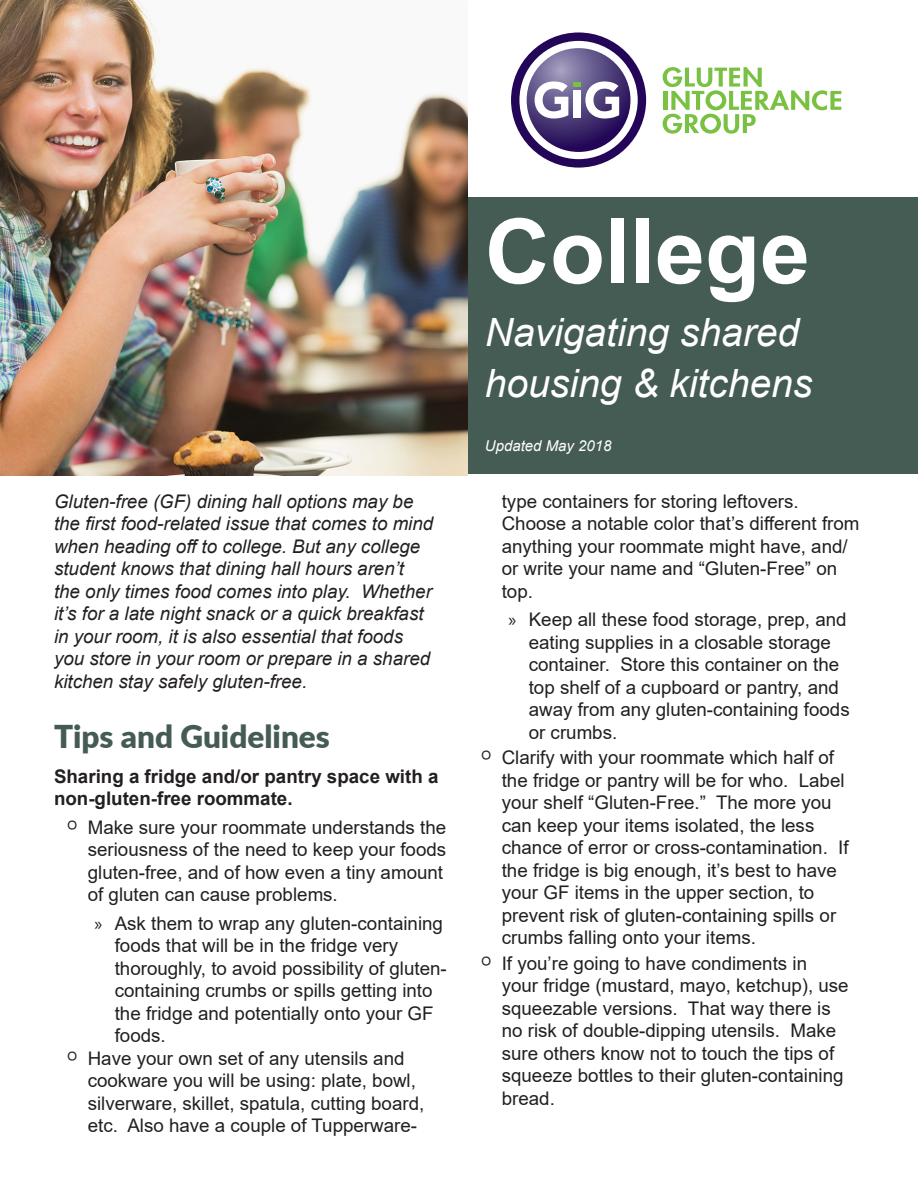
<style>
.page{position:relative;width:918px;height:1188px;background:#fff}
.page>*{position:absolute;margin:0;border:0;box-sizing:border-box;transform-origin:0 0}
.t1{font:700 90px "Arial";color:#fff}
.t2{font:italic 39px "Arial";color:#fff}
.t3{font:900 31.5px "Lato";color:#455c54}
.t4{font:18.75px/22.5px "Arial";color:#231f20}
.t5{font:italic 18.75px/22.5px "Arial";color:#231f20}
.t6{font:700 18.75px/22.5px "Arial";color:#231f20}
.t7{font:italic 15px "Arial";color:#fff}
.s1{font-family:"Myriad Pro"}
</style>
<div class="page">
<div style="left:459px;top:197px;width:459px;height:276px;background:#455c54"></div>
<img style="left:0;top:0;width:468px;height:475px">
<svg style="left:511px;top:32px;width:135px;height:136px"></svg>
<svg style="left:663px;top:67px;width:178px;height:67px"></svg>
<p class="t5" style="left:54px;top:490px;width:381px">Gluten-free (GF) dining hall options may be the first food-related issue that comes to mind when heading off to college. But any college student knows that dining hall hours aren’t the only times food comes into play. Whether it’s for a late night snack or a quick breakfast in your room, it is also essential that foods you store in your room or prepare in a shared kitchen stay safely gluten-free.</p>
<p class="t3" style="left:54px;top:713px;width:277px">Tips and Guidelines</p>
<p class="t6" style="left:54px;top:765px;width:386px">Sharing a fridge and/or pantry space with a non-gluten-free roommate.</p>
<p class="t4" style="left:88px;top:816px;width:360px;text-indent:-20px">ᴼ Make sure your roommate understands the seriousness of the need to keep your foods gluten-free, and of how even a tiny amount of gluten can cause problems.</p>
<p class="t4" style="left:115px;top:912px;width:334px;text-indent:-20px"><span class="s1">»</span> Ask them to wrap any gluten-containing foods that will be in the fridge very thoroughly, to avoid possibility of gluten&shy;containing crumbs or spills getting into the fridge and potentially onto your GF foods.</p>
<p class="t4" style="left:88px;top:1047px;width:338px;text-indent:-20px">ᴼ Have your own set of any utensils and cookware you will be using: plate, bowl, silverware, skillet, spatula, cutting board, etc. Also have a couple of Tupperware-</p>
<p class="t1" style="left:485px;top:188px;width:327px">College</p>
<p class="t2" style="left:485px;top:307px;width:316px">Navigating shared</p>
<p class="t2" style="left:485px;top:358px;width:329px">housing &amp; kitchens</p>
<p class="t7" style="left:485px;top:436px;width:128px">Updated May 2018</p>
<p class="t4" style="left:502px;top:490px;width:359px">type containers for storing leftovers.<br>Choose a notable color that’s different from anything your roommate might have, and/ or write your name and “Gluten-Free” on top.</p>
<p class="t4" style="left:529px;top:608px;width:322px;text-indent:-20px"><span class="s1">»</span> Keep all these food storage, prep, and eating supplies in a closable storage container. Store this container on the top shelf of a cupboard or pantry, and away from any gluten-containing foods or crumbs.</p>
<p class="t4" style="left:502px;top:746px;width:349px;text-indent:-20px">ᴼ Clarify with your roommate which half of the fridge or pantry will be for who. Label your shelf “Gluten-Free.” The more you can keep your items isolated, the less chance of error or cross-contamination. If the fridge is big enough, it’s best to have your GF items in the upper section, to prevent risk of gluten-containing spills or crumbs falling onto your items.</p>
<p class="t4" style="left:502px;top:952px;width:349px;text-indent:-20px">ᴼ If you’re going to have condiments in<br>your fridge (mustard, mayo, ketchup), use squeezable versions. That way there is no risk of double-dipping utensils. Make sure others know not to touch the tips of squeeze bottles to their gluten-containing bread.</p>
</div>
